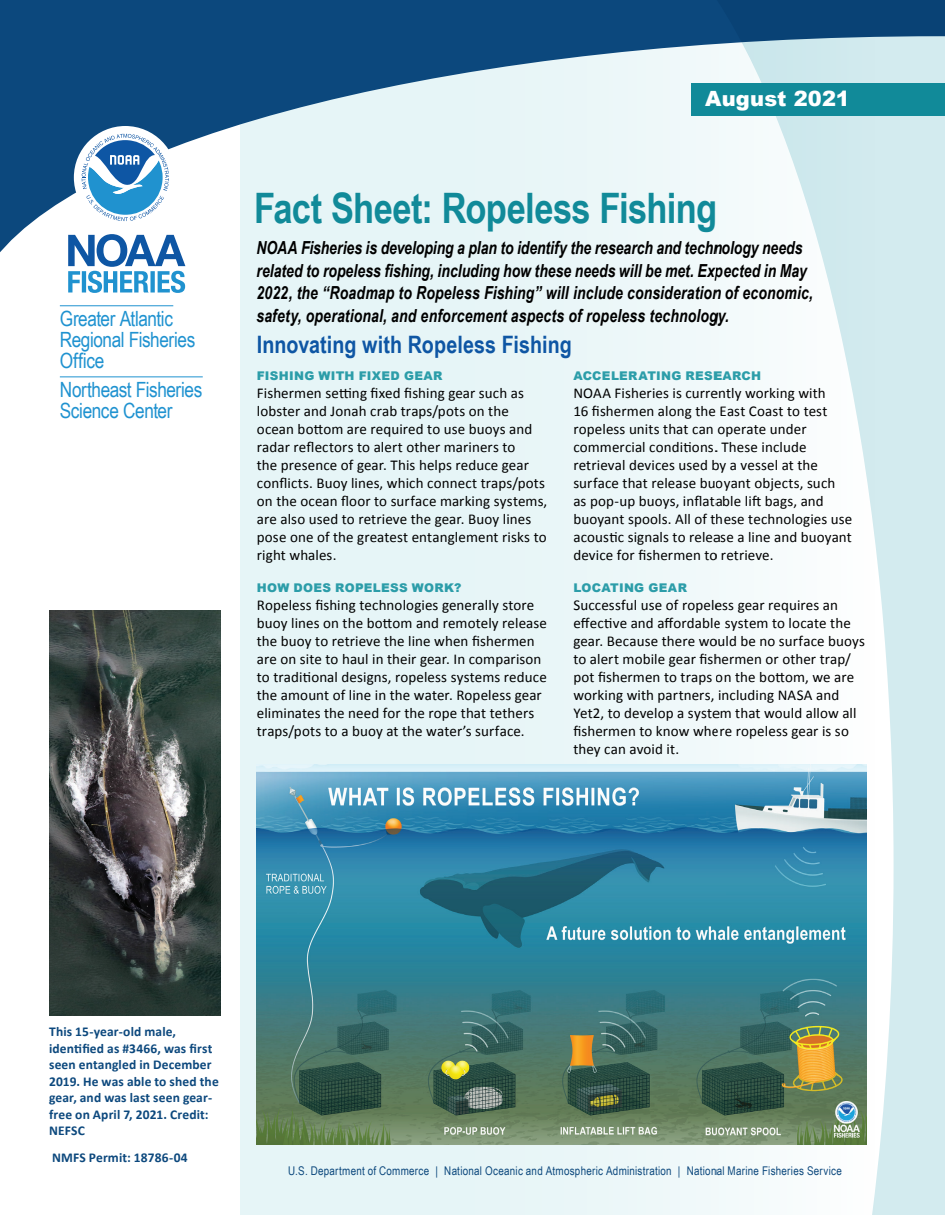
<style>
.page{position:relative;width:945px;height:1215px;background:#fff}
.page>*{position:absolute;margin:0;border:0;box-sizing:border-box;transform-origin:0 0}
.Heading_1__Sans_28_3{font:700 42px "Arial Narrow";letter-spacing:-.015em;color:#118a99}
.Heading_2__Sans_16_1{font:700 24px "Arial Narrow";letter-spacing:.005em;color:#0e56a4}
.t1{font:21px/21px "Arial Narrow";letter-spacing:-.02em;color:#1f92d0}
.SECTION_HEAD__Teal_B{font:900 21px "Arial";letter-spacing:.005em;color:#fff}
.SIDEBAR__Sans_Italic{font:italic 700 18px/22.5px "Arial Narrow";letter-spacing:.005em;color:#000;scale:.95 1}
.TEXT__Sans_10_12{font:15px/18px "Calibri";letter-spacing:.01em;color:#000}
.CAPTION__Sans_9_11{font:700 13.5px/16.5px "Calibri";letter-spacing:.01em;color:#0c487d}
.t2{font:12px "Arial Narrow";letter-spacing:.02em;color:#0c487d}
.Heading_3__Sans_Bold{font:900 12px "Arial";letter-spacing:.025em;color:#2c9da9}
</style>
<div class="page">
<div style="left:240px;top:0;width:705px;height:1215px;background:#e6f5f7"></div>
<hr style="left:60px;top:305px;width:113px;height:1px;background:#1f92d0">
<hr style="left:60px;top:376px;width:143px;height:1px;background:#1f92d0">
<img style="left:49px;top:611px;width:171px;height:404px">
<img style="left:256px;top:764px;width:461px;height:380px">
<svg style="left:0;top:0;width:717px;height:271px"></svg>
<div style="left:74px;top:126px;width:103px;height:103px;background:#fff;border-radius:50%"></div>
<svg style="left:82px;top:134px;width:87px;height:87px"></svg>
<svg style="left:68px;top:234px;width:117px;height:59px"></svg>
<svg style="left:717px;top:0;width:228px;height:1215px"></svg>
<div style="left:691px;top:83px;width:254px;height:33px;background:#118a99"></div>
<p class="t1" style="left:60px;top:308px;width:137px">Greater Atlantic<br>Regional Fisheries<br>Office</p>
<p class="t1" style="left:60px;top:379px;width:144px">Northeast Fisheries<br>Science Center</p>
<p class="SECTION_HEAD__Teal_B" style="left:705px;top:83px;width:146px">August 2021</p>
<p class="Heading_1__Sans_28_3" style="left:254px;top:176px;width:464px">Fact Sheet: Ropeless Fishing</p>
<p class="SIDEBAR__Sans_Italic" style="left:256px;top:236px;width:587px">NOAA Fisheries is developing a plan to identify the research and technology needs related to ropeless fishing, including how these needs will be met. Expected in May 2022, the “Roadmap to Ropeless Fishing” will include consideration of economic, safety, operational, and enforcement aspects of ropeless technology.</p>
<p class="Heading_2__Sans_16_1" style="left:257px;top:327px;width:316px">Innovating with Ropeless Fishing</p>
<p class="Heading_3__Sans_Bold" style="left:257px;top:367px;width:187px">FISHING WITH FIXED GEAR</p>
<p class="TEXT__Sans_10_12" style="left:257px;top:384px;width:292px">Fishermen setting fixed fishing gear such as lobster and Jonah crab traps/pots on the ocean bottom are required to use buoys and radar reflectors to alert other mariners to<br>the presence of gear. This helps reduce gear conflicts. Buoy lines, which connect traps/pots on the ocean floor to surface marking systems, are also used to retrieve the gear. Buoy lines pose one of the greatest entanglement risks to right whales.</p>
<p class="Heading_3__Sans_Bold" style="left:257px;top:579px;width:206px">HOW DOES ROPELESS WORK?</p>
<p class="TEXT__Sans_10_12" style="left:257px;top:596px;width:292px">Ropeless fishing technologies generally store buoy lines on the bottom and remotely release the buoy to retrieve the line when fishermen are on site to haul in their gear. In comparison to traditional designs, ropeless systems reduce the amount of line in the water. Ropeless gear eliminates the need for the rope that tethers traps/pots to a buoy at the water’s surface.</p>
<p class="Heading_3__Sans_Bold" style="left:573px;top:367px;width:189px">ACCELERATING RESEARCH</p>
<p class="TEXT__Sans_10_12" style="left:573px;top:384px;width:281px">NOAA Fisheries is currently working with<br>16 fishermen along the East Coast to test ropeless units that can operate under commercial conditions. These include retrieval devices used by a vessel at the surface that release buoyant objects, such<br>as pop-up buoys, inflatable lift bags, and buoyant spools. All of these technologies use acoustic signals to release a line and buoyant device for fishermen to retrieve.</p>
<p class="Heading_3__Sans_Bold" style="left:573px;top:579px;width:115px">LOCATING GEAR</p>
<p class="TEXT__Sans_10_12" style="left:573px;top:596px;width:293px">Successful use of ropeless gear requires an effective and affordable system to locate the gear. Because there would be no surface buoys to alert mobile gear fishermen or other trap/ pot fishermen to traps on the bottom, we are working with partners, including NASA and Yet2, to develop a system that would allow all fishermen to know where ropeless gear is so they can avoid it.</p>
<p class="CAPTION__Sans_9_11" style="left:49px;top:1023px;width:171px">This 15-year-old male, identified as #3466, was first seen entangled in December<br>2019. He was able to shed the gear, and was last seen gear&shy;free on April 7, 2021. Credit:<br>NEFSC</p>
<p class="CAPTION__Sans_9_11" style="left:52px;top:1149px;width:137px">NMFS Permit: 18786-04</p>
<p class="t2" style="left:288px;top:1161px;width:555px">U.S. Department of Commerce | National Oceanic and Atmospheric Administration | National Marine Fisheries Service</p>
</div>
